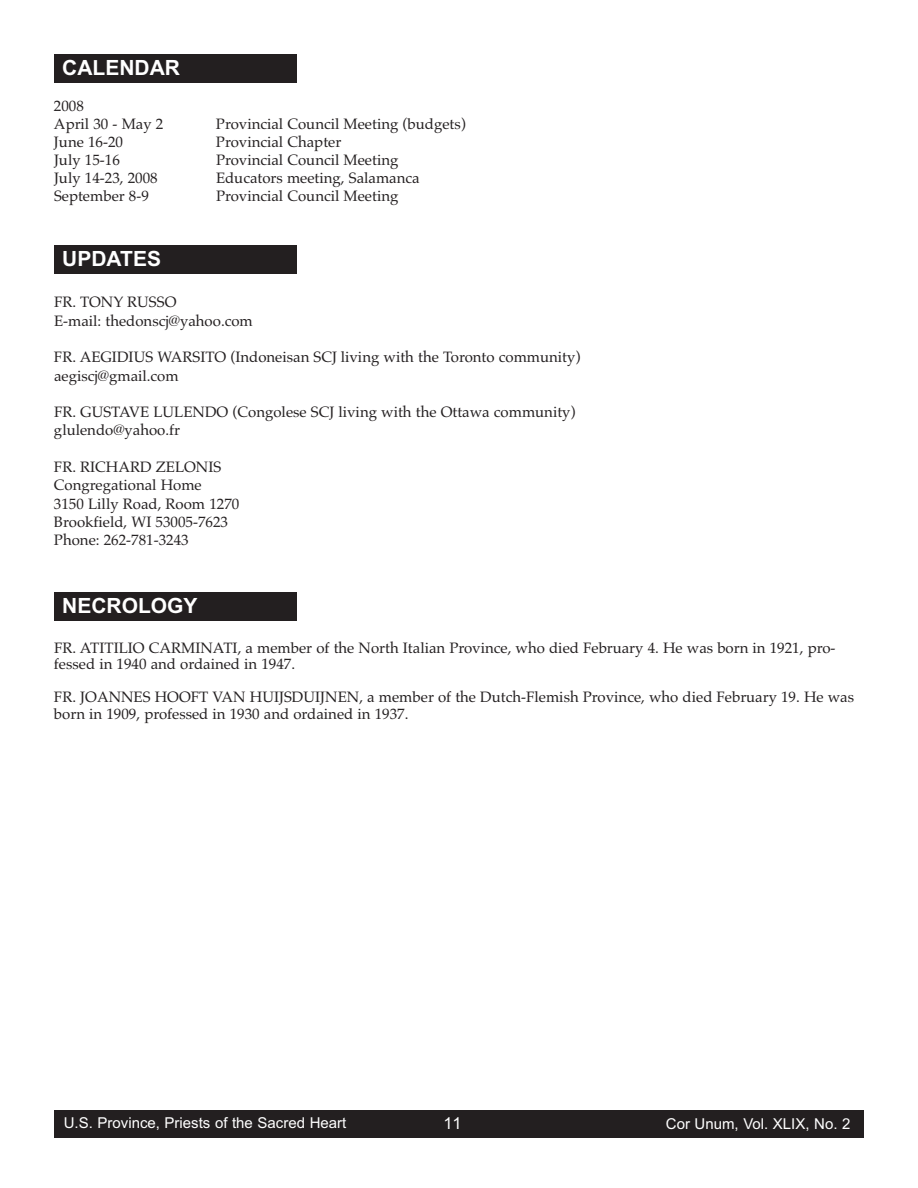
<style>
.page{position:relative;width:918px;height:1188px;background:#fff}
.page>*{position:absolute;margin:0;border:0;box-sizing:border-box;transform-origin:0 0}
.t1{font:700 21px "Arial";color:#fff}
.t2{font:16.5px "Arial";color:#fff}
.t3{font:15px/18.3px "Palatino";color:#231f20}
.t4{font:15px "Arial";color:#fff}
</style>
<div class="page">
<div style="left:54px;top:1111px;width:810px;height:27px;background:#231f20"></div>
<div style="left:54px;top:54px;width:243px;height:28px;background:#231f20"></div>
<div style="left:54px;top:245px;width:243px;height:28px;background:#231f20"></div>
<div style="left:54px;top:592px;width:243px;height:29px;background:#231f20"></div>
<h1 class="t1" style="left:62px;top:55px;width:119px">CALENDAR</h1>
<p class="t3" style="left:54px;top:97px;width:111px">2008<br>April 30 - May 2</p>
<p class="t3" style="left:216px;top:114px;width:251px">Provincial Council Meeting (budgets)</p>
<p class="t3" style="left:54px;top:132px;width:71px">June 16-20</p>
<p class="t3" style="left:216px;top:132px;width:127px">Provincial Chapter</p>
<p class="t3" style="left:54px;top:150px;width:67px">July 15-16</p>
<p class="t3" style="left:216px;top:150px;width:184px">Provincial Council Meeting</p>
<p class="t3" style="left:54px;top:168px;width:105px">July 14-23, 2008</p>
<p class="t3" style="left:216px;top:168px;width:205px">Educators meeting, Salamanca</p>
<p class="t3" style="left:54px;top:186px;width:96px">September 8-9</p>
<p class="t3" style="left:216px;top:186px;width:184px">Provincial Council Meeting</p>
<h1 class="t1" style="left:62px;top:246px;width:100px">UPDATES</h1>
<p class="t3" style="left:54px;top:293px;width:200px">FR. TONY RUSSO<br>E-mail: thedonscj@yahoo.com</p>
<p class="t3" style="left:54px;top:348px;width:528px">FR. AEGIDIUS WARSITO (Indoneisan SCJ living with the Toronto community) aegiscj@gmail.com</p>
<p class="t3" style="left:54px;top:403px;width:523px">FR. GUSTAVE LULENDO (Congolese SCJ living with the Ottawa community) glulendo@yahoo.fr</p>
<p class="t3" style="left:54px;top:458px;width:187px">FR. RICHARD ZELONIS<br>Congregational Home<br>3150 Lilly Road, Room 1270<br>Brookfield, WI 53005-7623<br>Phone: 262-781-3243</p>
<h1 class="t1" style="left:62px;top:594px;width:137px">NECROLOGY</h1>
<p class="t3" style="left:54px;top:639px;width:783px;line-height:16.5px">FR. ATITILIO CARMINATI, a member of the North Italian Province, who died February 4. He was born in 1921, pro&shy;fessed in 1940 and ordained in 1947.</p>
<p class="t3" style="left:54px;top:689px;width:802px;line-height:16.5px">FR. JOANNES HOOFT VAN HUIJSDUIJNEN, a member of the Dutch-Flemish Province, who died February 19. He was born in 1909, professed in 1930 and ordained in 1937.</p>
<p class="t4" style="left:64px;top:1114px;width:284px">U.S. Province, Priests of the Sacred Heart</p>
<p class="t2" style="left:443px;top:1113px;width:20px">11</p>
<p class="t4" style="left:666px;top:1115px;width:186px">Cor Unum, Vol. XLIX, No. 2</p>
</div>
